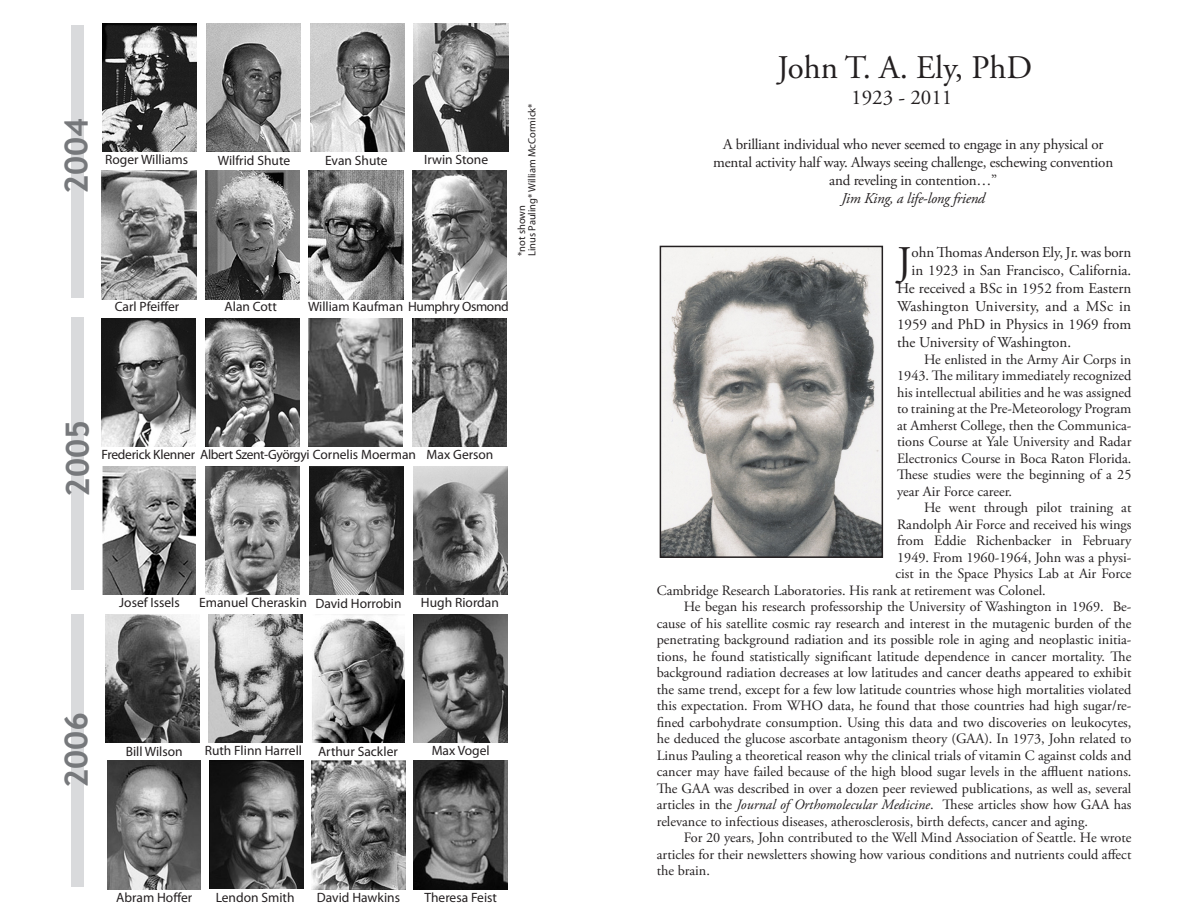
<style>
.page{position:relative;width:1188px;height:918px;background:#fff}
.page>*{position:absolute;margin:0;border:0;box-sizing:border-box;transform-origin:0 0}
.body_flush{font:42.15px "Adobe Garamond Pro";color:#231f20}
.t1{font:33px "Adobe Garamond Pro";color:#231f20}
.year{font:700 32.55px "Trebuchet MS";color:#76787b}
.t2{font:21px "Adobe Garamond Pro";color:#231f20}
.body_flush-2{font:15px "Adobe Garamond Pro";color:#231f20}
.Caslon_body{font:15px "Adobe Garamond Pro";letter-spacing:-.015em;color:#231f20}
.Caslon_body-2{font:italic 15px "Adobe Garamond Pro";letter-spacing:-.015em;color:#231f20}
.Caslon_body-3{font:14.25px/16.5px "Adobe Garamond Pro";color:#231f20;text-align:justify}
.names{font:13.5px "Myriad Pro";color:#231f20}
.names-2{font:13.5px "Myriad Pro";letter-spacing:-.02em;color:#231f20}
.t3{font:10.5px "Myriad Pro";color:#231f20}
.s1{font-style:italic}
</style>
<div class="page">
<div style="left:71px;top:25px;width:12px;height:273px;background:#d9dadc"></div>
<div style="left:71px;top:317px;width:12px;height:273px;background:#d9dadc"></div>
<div style="left:71px;top:614px;width:12px;height:273px;background:#d9dadc"></div>
<img style="left:106px;top:615px;width:94px;height:128px">
<img style="left:208px;top:615px;width:94px;height:128px">
<img style="left:312px;top:615px;width:93px;height:128px">
<img style="left:414px;top:615px;width:93px;height:128px">
<img style="left:107px;top:761px;width:94px;height:128px">
<img style="left:209px;top:761px;width:94px;height:127px">
<img style="left:311px;top:761px;width:94px;height:128px">
<img style="left:414px;top:761px;width:93px;height:128px">
<img style="left:102px;top:319px;width:94px;height:128px">
<img style="left:205px;top:319px;width:94px;height:128px">
<img style="left:309px;top:319px;width:94px;height:128px">
<img style="left:412px;top:319px;width:94px;height:128px">
<img style="left:102px;top:467px;width:94px;height:128px">
<img style="left:206px;top:467px;width:94px;height:128px">
<img style="left:310px;top:467px;width:94px;height:128px">
<img style="left:413px;top:467px;width:94px;height:128px">
<img style="left:102px;top:23px;width:95px;height:129px">
<img style="left:206px;top:23px;width:95px;height:129px">
<img style="left:310px;top:23px;width:94px;height:128px">
<img style="left:414px;top:23px;width:94px;height:129px">
<img style="left:102px;top:170px;width:94px;height:129px">
<img style="left:205px;top:170px;width:95px;height:129px">
<img style="left:309px;top:170px;width:94px;height:129px">
<img style="left:412px;top:170px;width:95px;height:129px">
<img style="left:663px;top:249px;width:217px;height:306px">
<div style="left:660px;top:246px;width:223px;height:312px;border:2px solid #231f20"></div>
<p class="year" style="left:56px;top:194px;width:78px;rotate:-90deg">2004</p>
<p class="names" style="left:105px;top:151px;width:84px">Roger Williams</p>
<p class="names" style="left:218px;top:153px;width:74px">Wilfrid Shute</p>
<p class="names" style="left:424px;top:151px;width:66px">Irwin Stone</p>
<p class="names" style="left:325px;top:152px;width:64px">Evan Shute</p>
<p class="t3" style="left:526px;top:256px;width:154px;rotate:-90deg">Linus Pauling* William McCormick*</p>
<p class="t3" style="left:515px;top:256px;width:52px;rotate:-90deg">*not shown</p>
<p class="names" style="left:115px;top:298px;width:66px">Carl Pfeiffer</p>
<p class="names" style="left:225px;top:298px;width:54px">Alan Cott</p>
<p class="names" style="left:308px;top:298px;width:202px">William Kaufman Humphry Osmond</p>
<p class="year" style="left:57px;top:497px;width:78px;rotate:-90deg">2005</p>
<p class="names-2" style="left:101px;top:447px;width:316px">Frederick Klenner Albert Szent-Györgyi Cornelis Moerman</p>
<p class="names" style="left:427px;top:447px;width:68px">Max Gerson</p>
<p class="names" style="left:119px;top:594px;width:62px">Josef Issels</p>
<p class="names" style="left:199px;top:594px;width:109px">Emanuel Cheraskin</p>
<p class="names" style="left:315px;top:595px;width:88px">David Horrobin</p>
<p class="names" style="left:421px;top:594px;width:80px">Hugh Riordan</p>
<p class="year" style="left:56px;top:788px;width:78px;rotate:-90deg">2006</p>
<p class="names" style="left:126px;top:743px;width:59px">Bill Wilson</p>
<p class="names" style="left:205px;top:742px;width:99px">Ruth Flinn Harrell</p>
<p class="names" style="left:318px;top:743px;width:81px">Arthur Sackler</p>
<p class="names" style="left:432px;top:742px;width:60px">Max Vogel</p>
<p class="names" style="left:116px;top:889px;width:77px">Abram Hoffer</p>
<p class="names" style="left:216px;top:889px;width:80px">Lendon Smith</p>
<p class="names" style="left:317px;top:889px;width:85px">David Hawkins</p>
<p class="names" style="left:424px;top:889px;width:74px">Theresa Feist</p>
<p class="t1" style="left:777px;top:48px;width:256px">John T. A. Ely, PhD</p>
<p class="t2" style="left:851px;top:85px;width:103px">1923 - 2011</p>
<p class="Caslon_body" style="left:723px;top:136px;width:382px">A brilliant individual who never seemed to engage in any physical or</p>
<p class="Caslon_body" style="left:713px;top:154px;width:401px">mental activity half way. Always seeing challenge, eschewing convention</p>
<p class="Caslon_body" style="left:829px;top:172px;width:169px">and reveling in contention…”</p>
<p class="Caslon_body-2" style="left:841px;top:190px;width:145px">Jim King, a life-long friend</p>
<p class="body_flush" style="left:897px;top:237px;width:16px">J</p>
<p class="body_flush-2" style="left:912px;top:244px;width:221px">ohn Thomas Anderson Ely, Jr. was born</p>
<p class="body_flush-2" style="left:912px;top:262px;width:221px">in 1923 in San Francisco, California.</p>
<p class="body_flush-2" style="left:897px;top:280px;width:236px">He received a BSc in 1952 from Eastern</p>
<p class="body_flush-2" style="left:897px;top:298px;width:236px">Washington University, and a MSc in</p>
<p class="body_flush-2" style="left:897px;top:316px;width:236px">1959 and PhD in Physics in 1969 from</p>
<p class="body_flush-2" style="left:897px;top:334px;width:176px">the University of Washington.</p>
<p class="Caslon_body-3" style="left:897px;top:352px;width:236px;text-indent:27px">He enlisted in the Army Air Corps in 1943. The military immediately recognized his intellectual abilities and he was assigned to training at the Pre-Meteorology Program at Amherst College, then the Communica&shy;tions Course at Yale University and Radar Electronics Course in Boca Raton Florida.<br>These studies were the beginning of a 25 year Air Force career.</p>
<p class="Caslon_body-3" style="left:924px;top:500px;width:209px">He went through pilot training at</p>
<p class="Caslon_body-3" style="left:897px;top:517px;width:236px">Randolph Air Force and received his wings</p>
<p class="Caslon_body-3" style="left:897px;top:533px;width:236px">from Eddie Richenbacker in February</p>
<p class="Caslon_body-3" style="left:897px;top:550px;width:236px">1949. From 1960-1964, John was a physi-</p>
<p class="Caslon_body-3" style="left:896px;top:566px;width:237px">cist in the Space Physics Lab at Air Force</p>
<p class="Caslon_body-3" style="left:657px;top:583px;width:391px">Cambridge Research Laboratories. His rank at retirement was Colonel.</p>
<p class="Caslon_body-3" style="left:657px;top:599px;width:476px;text-indent:27px">He began his research professorship the University of Washington in 1969. Be&shy;cause of his satellite cosmic ray research and interest in the mutagenic burden of the penetrating background radiation and its possible role in aging and neoplastic initia&shy;tions, he found statistically significant latitude dependence in cancer mortality. The background radiation decreases at low latitudes and cancer deaths appeared to exhibit the same trend, except for a few low latitude countries whose high mortalities violated this expectation. From WHO data, he found that those countries had high sugar/re&shy;fined carbohydrate consumption. Using this data and two discoveries on leukocytes, he deduced the glucose ascorbate antagonism theory (GAA). In 1973, John related to Linus Pauling a theoretical reason why the clinical trials of vitamin C against colds and cancer may have failed because of the high blood sugar levels in the affluent nations.<br>The GAA was described in over a dozen peer reviewed publications, as well as, several articles in the <span class="s1">Journal of Orthomolecular Medicine</span>. These articles show how GAA has relevance to infectious diseases, atherosclerosis, birth defects, cancer and aging.</p>
<p class="Caslon_body-3" style="left:657px;top:830px;width:476px;text-indent:27px">For 20 years, John contributed to the Well Mind Association of Seattle. He wrote articles for their newsletters showing how various conditions and nutrients could affect the brain.</p>
</div>
